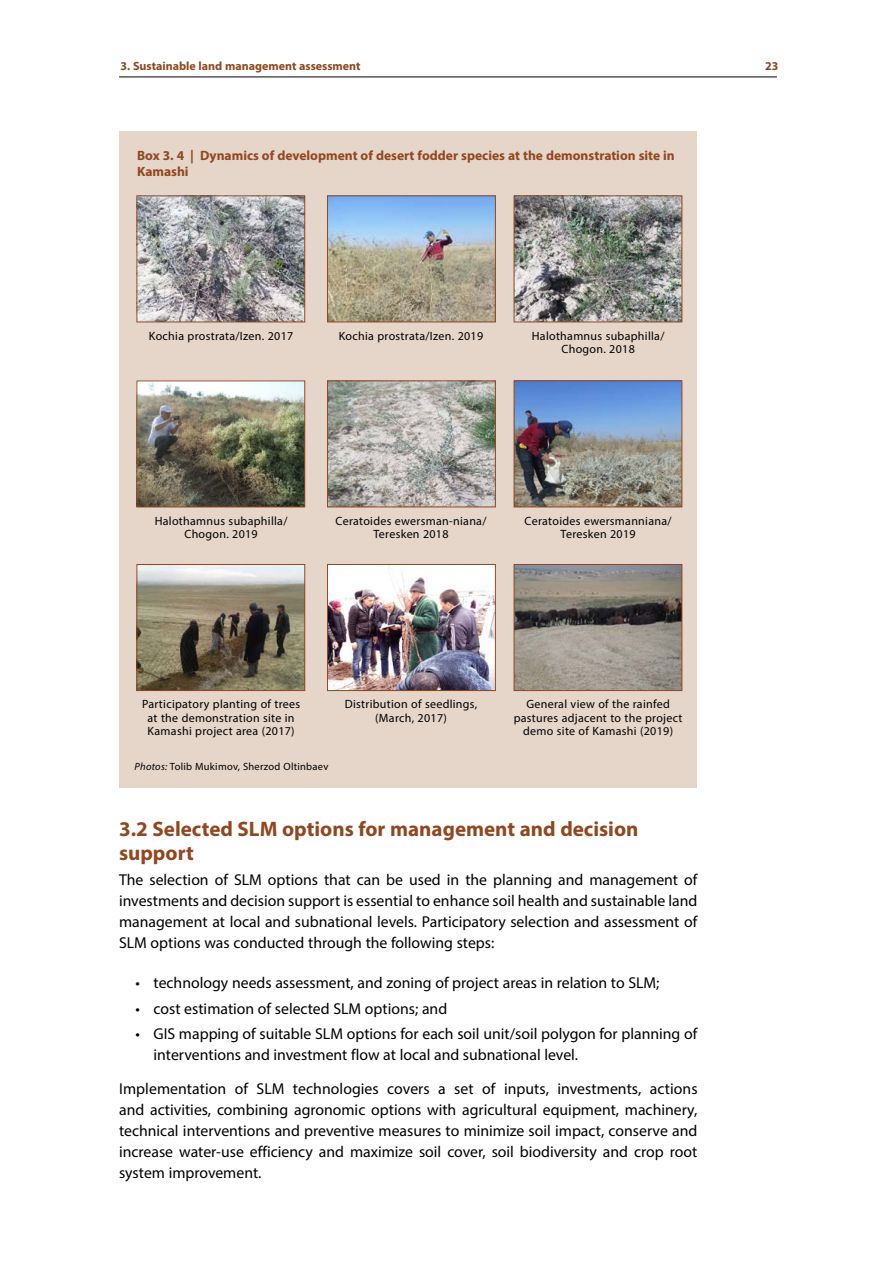
<style>
.page{position:relative;width:893px;height:1263px;background:#fff}
.page>*{position:absolute;margin:0;border:0;box-sizing:border-box;transform-origin:0 0}
.t1{font:700 21px "Myriad Pro";color:#904821}
.t2{font:15.75px/21px "Myriad Pro";color:#000;text-align:justify}
.t3{font:700 13.5px/16.5px "Myriad Pro";color:#904821}
.t4{font:12px/13.5px "Myriad Pro";letter-spacing:.025em;color:#000;text-align:center}
.t5{font:700 12px "Myriad Pro";color:#904821}
.t6{font:10.5px "Myriad Pro";letter-spacing:.025em;color:#000}
.s1{font-style:italic}
</style>
<div class="page">
<hr style="left:119px;top:77px;width:658px;height:1px;background:#000">
<div style="left:119px;top:132px;width:578px;height:656px;background:#e6d5c9"></div>
<img style="left:138px;top:197px;width:165px;height:123px">
<div style="left:136px;top:195px;width:169px;height:127px;border:1px solid #904821"></div>
<img style="left:138px;top:382px;width:165px;height:123px">
<div style="left:136px;top:380px;width:169px;height:127px;border:1px solid #904821"></div>
<img style="left:138px;top:566px;width:165px;height:123px">
<div style="left:136px;top:564px;width:169px;height:127px;border:1px solid #904821"></div>
<img style="left:329px;top:197px;width:165px;height:123px">
<div style="left:327px;top:195px;width:169px;height:127px;border:1px solid #904821"></div>
<img style="left:329px;top:382px;width:165px;height:123px">
<div style="left:327px;top:380px;width:169px;height:127px;border:1px solid #904821"></div>
<img style="left:329px;top:566px;width:165px;height:123px">
<div style="left:327px;top:564px;width:169px;height:127px;border:1px solid #904821"></div>
<img style="left:516px;top:197px;width:164px;height:123px">
<div style="left:514px;top:195px;width:168px;height:127px;border:1px solid #904821"></div>
<img style="left:516px;top:382px;width:164px;height:123px">
<div style="left:514px;top:380px;width:168px;height:127px;border:1px solid #904821"></div>
<img style="left:516px;top:566px;width:164px;height:123px">
<div style="left:514px;top:564px;width:168px;height:127px;border:1px solid #904821"></div>
<p class="t5" style="left:121px;top:58px;width:242px">3. Sustainable land management assessment</p>
<p class="t5" style="left:765px;top:58px;width:15px">23</p>
<p class="t3" style="left:137px;top:147px;width:539px">Box 3. 4 | Dynamics of development of desert fodder species at the demonstration site in<br>Kamashi</p>
<p class="t4" style="left:149px;top:329px;width:146px">Kochia prostrata/Izen. 2017</p>
<p class="t4" style="left:339px;top:329px;width:146px">Kochia prostrata/Izen. 2019</p>
<p class="t4" style="left:532px;top:329px;width:134px">Halothamnus subaphilla/<br>Chogon. 2018</p>
<p class="t4" style="left:155px;top:514px;width:134px">Halothamnus subaphilla/<br>Chogon. 2019</p>
<p class="t4" style="left:336px;top:514px;width:152px">Ceratoides ewersman-niana/<br>Teresken 2018</p>
<p class="t4" style="left:525px;top:514px;width:148px">Ceratoides ewersmanniana/<br>Teresken 2019</p>
<p class="t4" style="left:142px;top:697px;width:160px">Participatory planting of trees at the demonstration site in<br>Kamashi project area (2017)</p>
<p class="t6" style="left:135px;top:760px;width:195px"><span class="s1">Photos:</span> Tolib Mukimov, Sherzod Oltinbaev</p>
<p class="t4" style="left:345px;top:697px;width:134px">Distribution of seedlings, (March, 2017)</p>
<p class="t4" style="left:514px;top:697px;width:170px">General view of the rainfed pastures adjacent to the project demo site of Kamashi (2019)</p>
<h1 class="t1" style="left:119px;top:815px;width:133px">3.2 Selected SLM</h1>
<h1 class="t1" style="left:282px;top:815px;width:358px">options for management and decision</h1>
<h1 class="t1" style="left:119px;top:839px;width:76px">support</h1>
<p class="t2" style="left:119px;top:869px;width:580px">The selection of SLM options that can be used in the planning and management of investments and decision support is essential to enhance soil health and sustainable land management at local and subnational levels. Participatory selection and assessment of SLM options was conducted through the following steps:</p>
<p class="t2" style="left:136px;top:972px;width:525px">• technology needs assessment, and zoning of project areas in relation to SLM;</p>
<p class="t2" style="left:136px;top:997px;width:313px">• cost estimation of selected SLM options; and</p>
<p class="t2" style="left:154px;top:1023px;width:545px;text-indent:-18px">• GIS mapping of suitable SLM options for each soil unit/soil polygon for planning of interventions and investment flow at local and subnational level.</p>
<p class="t2" style="left:119px;top:1078px;width:580px">Implementation of SLM technologies covers a set of inputs, investments, actions and activities, combining agronomic options with agricultural equipment, machinery, technical interventions and preventive measures to minimize soil impact, conserve and increase water-use efficiency and maximize soil cover, soil biodiversity and crop root system improvement.</p>
</div>
